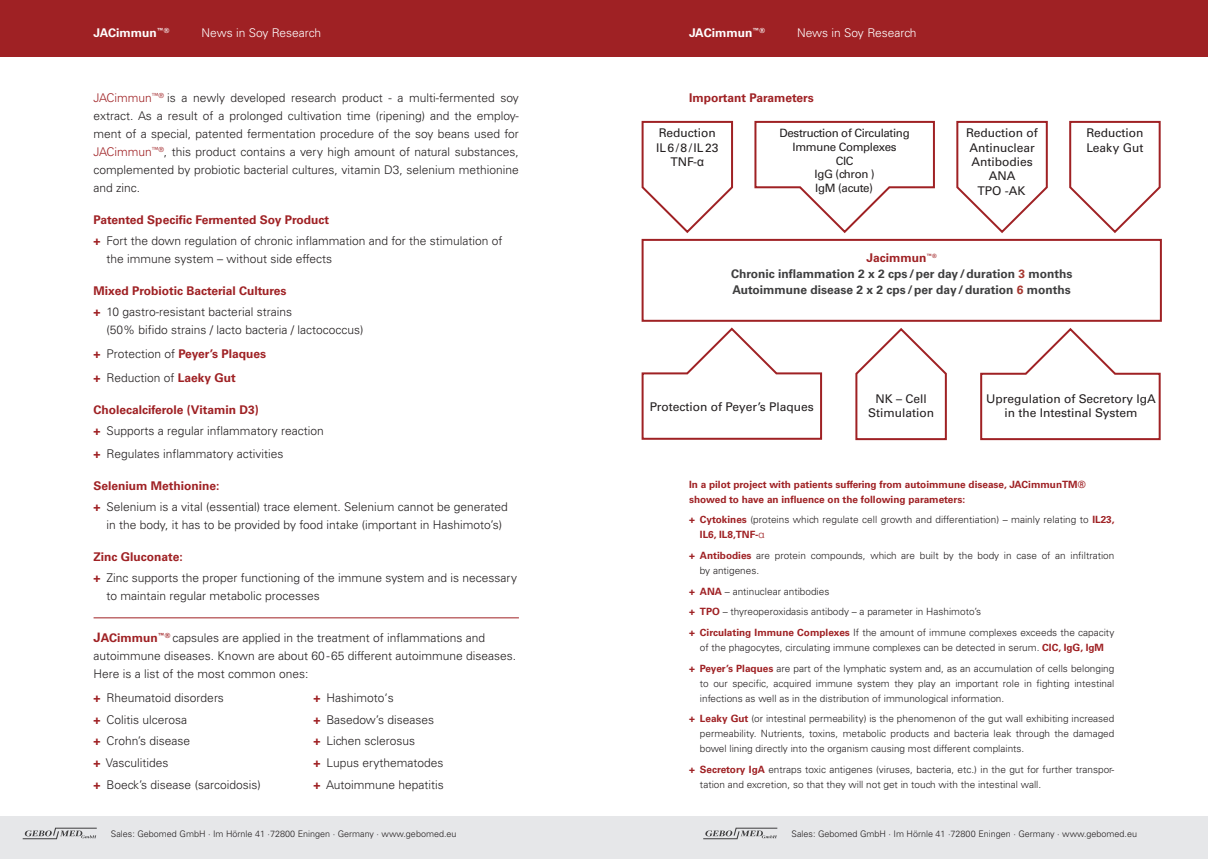
<style>
.page{position:relative;width:1208px;height:859px;background:#fff}
.page>*{position:absolute;margin:0;border:0;box-sizing:border-box;transform-origin:0 0}
.t1{font:300 12px/21.7px "Univers LT Std";color:#231f20}
.t2{font:12px/14.4px "Univers LT Std";color:#231f20;text-align:center}
.t3{font:700 12px/16px "Univers LT Std";color:#3e3e3f;text-align:center}
.t4{font:300 12px "Univers LT Std";color:#fff}
.t5{font:700 12px "Univers LT Std";color:#fff}
.t6{font:700 12px "Univers LT Std";color:#9f2124}
.t7{font:11.5px/13.8px "Univers LT Std";letter-spacing:-.03em;color:#231f20;text-align:center}
.t8{font:300 10px/15px "Univers LT Std";color:#231f20}
.t9{font:700 10px/15px "Univers LT Std";color:#9f2124}
.t10{font:300 9px "Univers LT Std";color:#231f20}
.s1{color:#9f2124}
.s2{font-weight:700;color:#9f2124}
.s3{font-weight:700;font-size:13px;color:#9f2124}
.s4{font-family:"Arial"}
.s5{color:#a7372f}
.s6{font-family:"Helvetica";color:#9f2124}
</style>
<div class="page">
<div style="left:0;top:0;width:1208px;height:57px;background:#9f2124"></div>
<div style="left:0;top:816px;width:1208px;height:43px;background:#e6e7e9"></div>
<svg style="left:703px;top:828px;width:74px;height:11px"></svg>
<svg style="left:23px;top:828px;width:74px;height:11px"></svg>
<hr style="left:94px;top:617px;width:425px;height:1px;background:#9f2124">
<svg style="left:641px;top:120px;width:93px;height:113px"></svg>
<div style="left:641px;top:239px;width:520px;height:83px;border:2px solid #9f2124"></div>
<svg style="left:754px;top:120px;width:181px;height:113px"></svg>
<svg style="left:956px;top:120px;width:92px;height:113px"></svg>
<svg style="left:641px;top:327px;width:182px;height:113px"></svg>
<svg style="left:855px;top:328px;width:92px;height:113px"></svg>
<svg style="left:980px;top:328px;width:181px;height:113px"></svg>
<svg style="left:1069px;top:120px;width:92px;height:113px"></svg>
<p class="t5" style="left:94px;top:26px;width:77px">JACimmun<sup>™®</sup></p>
<p class="t4" style="left:202px;top:25px;width:121px">News in Soy Research</p>
<p class="t5" style="left:689px;top:26px;width:77px">JACimmun<sup>™®</sup></p>
<p class="t4" style="left:797px;top:25px;width:121px">News in Soy Research</p>
<p class="t1" style="left:94px;top:89px;width:427px;line-height:18px;text-align:justify"><span class="s1">JACimmun</span><sup>™®</sup> is a newly developed research product - a multi-fermented soy extract. As a result of a prolonged cultivation time (ripening) and the employ&shy;ment of a special, patented fermentation procedure of the soy beans used for <span class="s1">JACimmun</span><sup>™®</sup>, this product contains a very high amount of natural substances, complemented by probiotic bacterial cultures, vitamin D3, selenium methionine and zinc.</p>
<p class="t1" style="left:94px;top:210px;width:410px;line-height:20.8px"><span class="s2">Patented Specific Fermented Soy Product<br>+</span> Fort the down regulation of chronic inflammation and for the stimulation of</p>
<p class="t1" style="left:107px;top:248px;width:227px">the immune system – without side effects</p>
<p class="t1" style="left:94px;top:281px;width:200px;line-height:20.8px"><span class="s2">Mixed Probiotic Bacterial Cultures +</span> 10 gastro-resistant bacterial strains</p>
<p class="t1" style="left:94px;top:318px;width:271px;line-height:23.7px;text-indent:13px">(50% bifido strains / lacto bacteria / lactococcus) <span class="s2">+</span> Protection of <span class="s2">Peyer’s Plaques<br>+</span> Reduction of <span class="s2">Laeky Gut</span></p>
<p class="t1" style="left:94px;top:399px;width:232px;line-height:20.8px"><span class="s2">Cholecalciferole (Vitamin D3)<br>+</span> Supports a regular inflammatory reaction</p>
<p class="t1" style="left:94px;top:443px;width:191px"><span class="s2">+</span> Regulates inflammatory activities</p>
<p class="t1" style="left:94px;top:476px;width:416px;line-height:20.8px"><span class="s2">Selenium Methionine:<br>+</span> Selenium is a vital (essential) trace element. Selenium cannot be generated</p>
<p class="t1" style="left:107px;top:514px;width:397px">in the body, it has to be provided by food intake (important in Hashimoto’s)</p>
<p class="t1" style="left:94px;top:547px;width:425px;line-height:20.8px"><span class="s2">Zinc Gluconate:<br>+</span> Zinc supports the proper functioning of the immune system and is necessary</p>
<p class="t1" style="left:107px;top:585px;width:215px">to maintain regular metabolic processes</p>
<p class="t1" style="left:94px;top:629px;width:424px;line-height:18px"><span class="s3">J</span><span class="s2">ACimmun</span><sup>™®</sup> capsules are applied in the treatment of inflammations and autoimmune diseases. Known are about 60-65 different autoimmune diseases.<br>Here is a list of the most common ones:</p>
<p class="t1" style="left:94px;top:687px;width:169px"><span class="s2">+</span> Rheumatoid disorders<br><span class="s2">+</span> Colitis ulcerosa<br><span class="s2">+</span> Crohn’s disease<br><span class="s2">+</span> Vasculitides<br><span class="s2">+</span> Boeck’s disease (sarcoidosis)</p>
<p class="t1" style="left:313px;top:687px;width:132px"><span class="s2">+</span> Hashimoto‘s<br><span class="s2">+</span> Basedow’s diseases <span class="s2">+</span> Lichen sclerosus<br><span class="s2">+</span> Lupus erythematodes <span class="s2">+</span> Autoimmune hepatitis</p>
<p class="t6" style="left:689px;top:91px;width:126px">Important Parameters</p>
<p class="t2" style="left:656px;top:126px;width:64px">Reduction<br>IL6/8/IL23<br>TNF-<span class="s4">α</span></p>
<p class="t7" style="left:779px;top:126px;width:132px">Destruction of Circulating<br>Immune Complexes<br>CIC<br>IgG (chron )<br>IgM (acute)</p>
<p class="t2" style="left:966px;top:126px;width:73px">Reduction of<br>Antinuclear<br>Antibodies<br>ANA<br>TPO -AK</p>
<p class="t2" style="left:1086px;top:126px;width:59px;text-align:left">Reduction<br>Leaky Gut</p>
<p class="t3" style="left:731px;top:249px;width:343px"><span class="s1">Jacimmun</span><sup>™®<br></sup>Chronic inflammation 2 x 2 cps /per day/duration <span class="s5">3</span> months<br>Autoimmune disease 2 x 2 cps /per day/duration <span class="s5">6</span> months</p>
<p class="t2" style="left:650px;top:400px;width:166px">Protection of Peyer’s Plaques</p>
<p class="t2" style="left:868px;top:391px;width:67px">NK – Cell<br>Stimulation</p>
<p class="t2" style="left:986px;top:391px;width:171px">Upregulation of Secretory IgA in the Intestinal System</p>
<p class="t9" style="left:689px;top:477px;width:398px">In a pilot project with patients suffering from autoimmune disease, JACimmunTM® showed to have an influence on the following parameters:</p>
<p class="t8" style="left:700px;top:512px;width:416px;text-indent:-11px"><span class="s2">+ Cytokines</span> (proteins which regulate cell growth and differentiation) – mainly relating to <span class="s2">IL23,<br>IL6, IL8,TNF-</span><span class="s6">α</span></p>
<p class="t8" style="left:700px;top:548px;width:416px;text-indent:-11px"><span class="s2">+ Antibodies</span> are protein compounds, which are built by the body in case of an infiltration by antigenes.</p>
<p class="t8" style="left:689px;top:581px;width:427px;line-height:20.7px"><span class="s2">+ ANA</span> – antinuclear antibodies<br><span class="s2">+ TPO</span> – thyreoperoxidasis antibody – a parameter in Hashimoto’s<br><span class="s2">+ Circulating Immune Complexes</span> If the amount of immune complexes exceeds the capacity</p>
<p class="t8" style="left:689px;top:637px;width:427px;line-height:20.7px;text-align:center">of the phagocytes, circulating immune complexes can be detected in serum. <span class="s2">CIC, IgG, IgM<br>+ Peyer’s Plaques</span> are part of the lymphatic system and, as an accumulation of cells belonging</p>
<p class="t8" style="left:700px;top:676px;width:416px">to our specific, acquired immune system they play an important role in fighting intestinal infections as well as in the distribution of immunological information.</p>
<p class="t8" style="left:700px;top:711px;width:416px;text-align:justify;text-indent:-11px"><span class="s2">+ Leaky Gut</span> (or intestinal permeability) is the phenomenon of the gut wall exhibiting increased permeability. Nutrients, toxins, metabolic products and bacteria leak through the damaged bowel lining directly into the organism causing most different complaints.</p>
<p class="t8" style="left:700px;top:762px;width:416px;text-indent:-11px"><span class="s2">+ Secretory IgA</span> entraps toxic antigenes (viruses, bacteria, etc.) in the gut for further transpor&shy;tation and excretion, so that they will not get in touch with the intestinal wall.</p>
<p class="t10" style="left:111px;top:828px;width:347px">Sales: Gebomed GmbH ∙ Im Hörnle 41 ∙72800 Eningen ∙ Germany ∙ www.gebomed.eu</p>
<p class="t10" style="left:791px;top:828px;width:347px">Sales: Gebomed GmbH ∙ Im Hörnle 41 ∙72800 Eningen ∙ Germany ∙ www.gebomed.eu</p>
</div>
